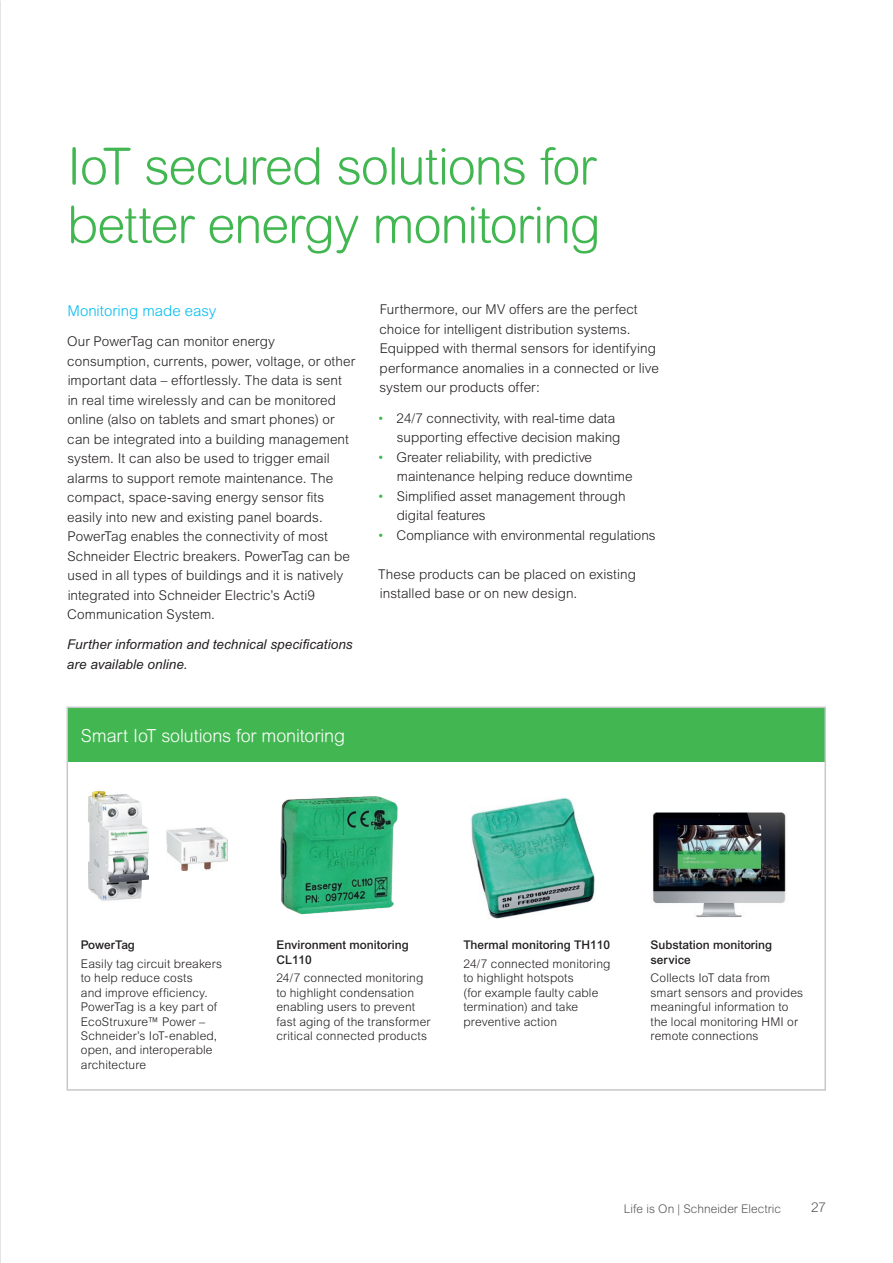
<style>
.page{position:relative;width:893px;height:1263px;background:#fff}
.page>*{position:absolute;margin:0;border:0;box-sizing:border-box;transform-origin:0 0}
.t1{font:300 51px/58.5px "Arial Rounded MT Pro";letter-spacing:-.025em;color:#42b751}
.t2{font:300 18px "Arial Rounded MT Pro";letter-spacing:-.01em;color:#fff}
.t3{font:300 15px "Arial Rounded MT Pro";color:#01bdf2}
.t4{font:300 13.5px/19.5px "Arial MT Std";letter-spacing:.005em;color:#231f20}
.t5{font:italic 13.5px/19.5px "Arial MT Std";letter-spacing:.005em;color:#231f20}
.t6{font:300 13.5px "Arial MT Std";color:#57585a}
.t7{font:300 12px/14.4px "Arial MT Std";letter-spacing:.01em;color:#231f20}
.t8{font:500 12px/14.4px "Arial MT Std";color:#231f20}
.t9{font:300 12px "Arial Rounded MT Pro";color:#57585a}
.s1{color:#42b751}
</style>
<div class="page">
<img style="left:0;top:0;width:1px;height:1263px">
<div style="left:67px;top:707px;width:758px;height:54px;background:#42b751"></div>
<div style="left:67px;top:706px;width:759px;height:385px;border:2px solid #c7c8ca"></div>
<img style="left:88px;top:791px;width:61px;height:110px">
<img style="left:166px;top:828px;width:61px;height:42px">
<img style="left:280px;top:796px;width:118px;height:119px">
<img style="left:471px;top:798px;width:124px;height:120px">
<img style="left:652px;top:812px;width:134px;height:105px">
<h1 class="t1" style="left:67px;top:139px;width:535px">IoT secured solutions for better energy monitoring</h1>
<p class="t3" style="left:67px;top:302px;width:150px">Monitoring made easy</p>
<p class="t4" style="left:67px;top:332px;width:290px">Our PowerTag can monitor energy consumption, currents, power, voltage, or other important data – effortlessly. The data is sent<br>in real time wirelessly and can be monitored online (also on tablets and smart phones) or can be integrated into a building management system. It can also be used to trigger email alarms to support remote maintenance. The compact, space-saving energy sensor fits easily into new and existing panel boards.<br>PowerTag enables the connectivity of most Schneider Electric breakers. PowerTag can be used in all types of buildings and it is natively integrated into Schneider Electric’s Acti9<br>Communication System.</p>
<p class="t5" style="left:67px;top:635px;width:287px">Further information and technical specifications are available online.</p>
<p class="t4" style="left:379px;top:300px;width:281px">Furthermore, our MV offers are the perfect choice for intelligent distribution systems.<br>Equipped with thermal sensors for identifying performance anomalies in a connected or live system our products offer:</p>
<p class="t4" style="left:397px;top:408px;width:225px;text-indent:-19px"><span class="s1">•</span> 24/7 connectivity, with real-time data supporting effective decision making</p>
<p class="t4" style="left:397px;top:447px;width:237px;text-indent:-19px"><span class="s1">•</span> Greater reliability, with predictive maintenance helping reduce downtime</p>
<p class="t4" style="left:397px;top:486px;width:230px;text-indent:-19px"><span class="s1">•</span> Simplified asset management through digital features</p>
<p class="t4" style="left:377px;top:525px;width:280px"><span class="s1">•</span> Compliance with environmental regulations</p>
<p class="t4" style="left:378px;top:564px;width:259px">These products can be placed on existing installed base or on new design.</p>
<h2 class="t2" style="left:81px;top:725px;width:266px">Smart IoT solutions for monitoring</h2>
<p class="t8" style="left:81px;top:938px;width:56px">PowerTag</p>
<p class="t7" style="left:81px;top:956px;width:143px">Easily tag circuit breakers to help reduce costs<br>and improve efficiency.<br>PowerTag is a key part of<br>EcoStruxure™ Power –<br>Schneider’s IoT-enabled, open, and interoperable architecture</p>
<p class="t8" style="left:276px;top:938px;width:134px">Environment monitoring<br>CL110</p>
<p class="t7" style="left:276px;top:971px;width:156px">24/7 connected monitoring to highlight condensation enabling users to prevent fast aging of the transformer critical connected products</p>
<p class="t8" style="left:463px;top:938px;width:148px">Thermal monitoring TH110</p>
<p class="t7" style="left:463px;top:956px;width:148px">24/7 connected monitoring to highlight hotspots<br>(for example faulty cable termination) and take preventive action</p>
<p class="t8" style="left:651px;top:938px;width:123px">Substation monitoring service</p>
<p class="t7" style="left:651px;top:971px;width:154px">Collects IoT data from smart sensors and provides meaningful information to the local monitoring HMI or remote connections</p>
<p class="t9" style="left:624px;top:1201px;width:159px">Life is On | Schneider Electric</p>
<p class="t6" style="left:811px;top:1200px;width:16px">27</p>
</div>
